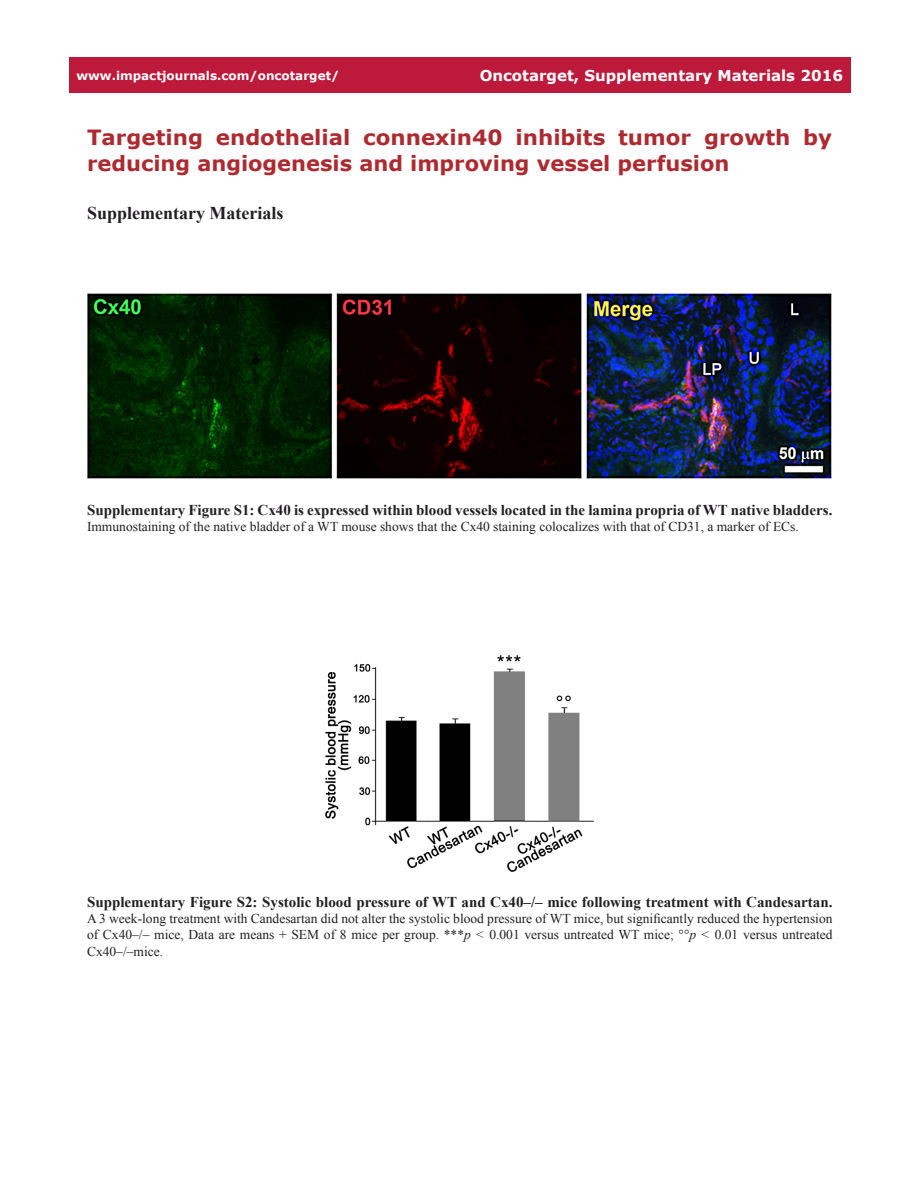
<style>
.page{position:relative;width:918px;height:1188px;background:#fff}
.page>*{position:absolute;margin:0;border:0;box-sizing:border-box;transform-origin:0 0}
.t1{font:700 21px/25.2px "Verdana";color:#ac2b31}
.SubHeading{font:700 18px "Times New Roman";color:#221f22}
.FigureText{font:700 15px "Times New Roman";color:#221f22}
.t2{font:700 15px "Verdana";color:#fff}
.FigureText-2{font:13.5px/16.2px "Times New Roman";color:#221f22;text-align:justify}
.t3{font:700 12px "Verdana";color:#fff}
.s1{font-style:italic}
</style>
<div class="page">
<div style="left:69px;top:57px;width:781px;height:36px;background:#bd1a3b"></div>
<img style="left:88px;top:294px;width:744px;height:185px">
<img style="left:326px;top:655px;width:268px;height:216px">
<p class="t3" style="left:76px;top:67px;width:264px">www.impactjournals.com/oncotarget/</p>
<p class="t2" style="left:480px;top:65px;width:365px">Oncotarget, Supplementary Materials 2016</p>
<p class="t1" style="left:87px;top:125px;width:747px">Targeting endothelial connexin40 inhibits tumor growth by reducing angiogenesis and improving vessel perfusion</p>
<p class="SubHeading" style="left:87px;top:200px;width:198px">Supplementary Materials</p>
<p class="FigureText" style="left:87px;top:500px;width:747px">Supplementary Figure S1: Cx40 is expressed within blood vessels located in the lamina propria of WT native bladders.</p>
<p class="FigureText-2" style="left:87px;top:518px;width:713px">Immunostaining of the native bladder of a WT mouse shows that the Cx40 staining colocalizes with that of CD31, a marker of ECs.</p>
<p class="FigureText" style="left:87px;top:892px;width:747px">Supplementary Figure S2: Systolic blood pressure of WT and Cx40–/– mice following treatment with Candesartan.</p>
<p class="FigureText-2" style="left:87px;top:910px;width:747px">A 3 week-long treatment with Candesartan did not alter the systolic blood pressure of WT mice, but significantly reduced the hypertension of Cx40–/– mice, Data are means + SEM of 8 mice per group. ***<span class="s1">p &lt;</span> 0.001 versus untreated WT mice; °°<span class="s1">p &lt;</span> 0.01 versus untreated Cx40–/–mice.</p>
</div>
